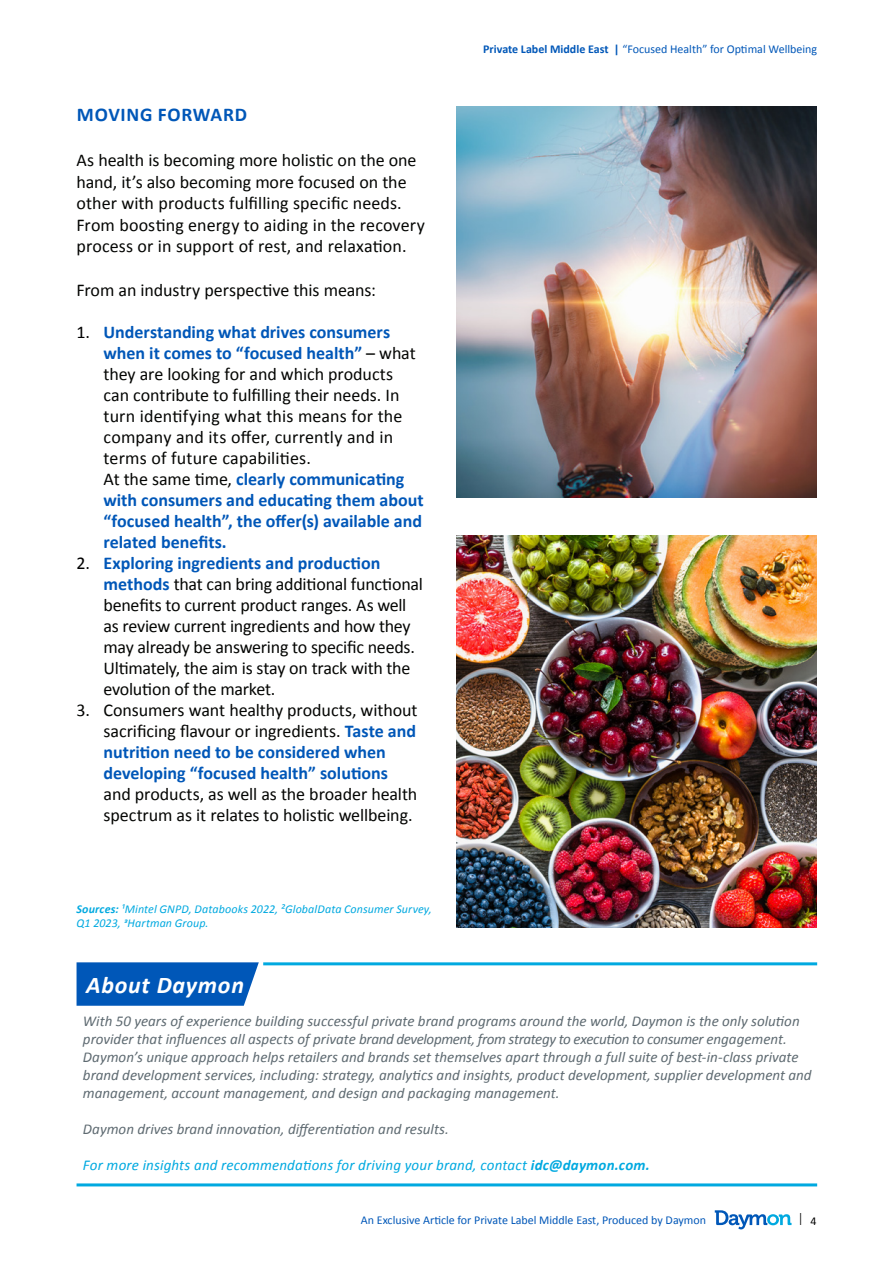
<style>
.page{position:relative;width:893px;height:1263px;background:#fff}
.page>*{position:absolute;margin:0;border:0;box-sizing:border-box;transform-origin:0 0}
.t1{font:italic 700 24px "Calibri";letter-spacing:.03em;color:#fff}
.t2{font:700 19.5px "Calibri";letter-spacing:.035em;color:#0057b8}
.t3{font:18px/21px "Calibri";letter-spacing:-.005em;color:#040503}
.t4{font:700 18px/21px "Calibri";color:#0057b8}
.t5{font:italic 15px/18px "Calibri";color:#5e6a71}
.t6{font:italic 15px "Calibri";letter-spacing:.01em;color:#00a9e0}
.t7{font:12px "Calibri";color:#0057b8}
.t8{font:italic 12px/14.4px "Calibri";letter-spacing:.01em;color:#00a9e0}
.t9{font:12px "Calibri";color:#000}
.t10{font:12px "Minion Pro";color:#000}
.s1{color:#000}
.s2{font-weight:700;color:#0057b8}
.s3{font-weight:400;color:#040503}
.s4{font-weight:700}
</style>
<div class="page">
<svg style="left:715px;top:1210px;width:76px;height:19px"></svg>
<hr style="left:77px;top:1183px;width:740px;height:3px;background:#00a9e0">
<hr style="left:263px;top:962px;width:554px;height:3px;background:#00a9e0">
<svg style="left:77px;top:962px;width:182px;height:44px;background:#0d5fbb"></svg>
<img style="left:457px;top:106px;width:360px;height:391px">
<img style="left:457px;top:536px;width:360px;height:391px">
<p class="t2" style="left:77px;top:101px;width:172px">MOVING FORWARD</p>
<p class="t3" style="left:77px;top:149px;width:350px;line-height:21.6px">As health is becoming more holistic on the one hand, it’s also becoming more focused on the other with products fulfilling specific needs.<br>From boosting energy to aiding in the recovery process or in support of rest, and relaxation.</p>
<p class="t3" style="left:77px;top:279px;width:301px">From an industry perspective this means:</p>
<p class="t3" style="left:104px;top:321px;width:322px;text-indent:-27px"><span class="s1">1.</span> <span class="s2">Understanding what drives consumers when it comes to “focused health”</span> – what they are looking for and which products<br>can contribute to fulfilling their needs. In turn identifying what this means for the company and its offer, currently and in terms of future capabilities.<br>At the same time, <span class="s2">clearly communicating with consumers and educating them about “focused health”, the offer(s) available and related benefits.</span></p>
<p class="t3" style="left:104px;top:552px;width:321px;text-indent:-27px"><span class="s1">2.</span> <span class="s2">Exploring ingredients and production methods</span> that can bring additional functional benefits to current product ranges. As well as review current ingredients and how they may already be answering to specific needs.<br>Ultimately, the aim is stay on track with the evolution of the market.</p>
<p class="t4" style="left:104px;top:699px;width:316px;text-indent:-27px"><span class="s3">3. Consumers want healthy products, without sacrificing flavour or ingredients.</span> Taste and nutrition need to be considered when developing “focused health” solutions</p>
<p class="t3" style="left:104px;top:783px;width:315px">and products, as well as the broader health spectrum as it relates to holistic wellbeing.</p>
<p class="t8" style="left:77px;top:901px;width:357px"><span class="s4">Sources:</span> ¹Mintel GNPD, Databooks 2022, ²GlobalData Consumer Survey,<br>Q1 2023, ᶟHartman Group.</p>
<h1 class="t1" style="left:86px;top:968px;width:159px">About Daymon</h1>
<p class="t7" style="left:483px;top:41px;width:335px"><span class="s4">Private Label Middle East |</span> “Focused Health” for Optimal Wellbeing</p>
<p class="t5" style="left:83px;top:1011px;width:730px">With 50 years of experience building successful private brand programs around the world, Daymon is the only solution provider that influences all aspects of private brand development, from strategy to execution to consumer engagement.<br>Daymon’s unique approach helps retailers and brands set themselves apart through a full suite of best-in-class private brand development services, including: strategy, analytics and insights, product development, supplier development and management, account management, and design and packaging management.</p>
<p class="t5" style="left:83px;top:1119px;width:367px">Daymon drives brand innovation, differentiation and results.</p>
<p class="t6" style="left:83px;top:1155px;width:568px">For more insights and recommendations for driving your brand, contact <span class="s4">idc@daymon.com.</span></p>
<p class="t10" style="left:799px;top:1210px;width:5px">|</p>
<p class="t7" style="left:361px;top:1211px;width:347px">An Exclusive Article for Private Label Middle East, Produced by Daymon</p>
<p class="t9" style="left:810px;top:1213px;width:8px">4</p>
</div>
